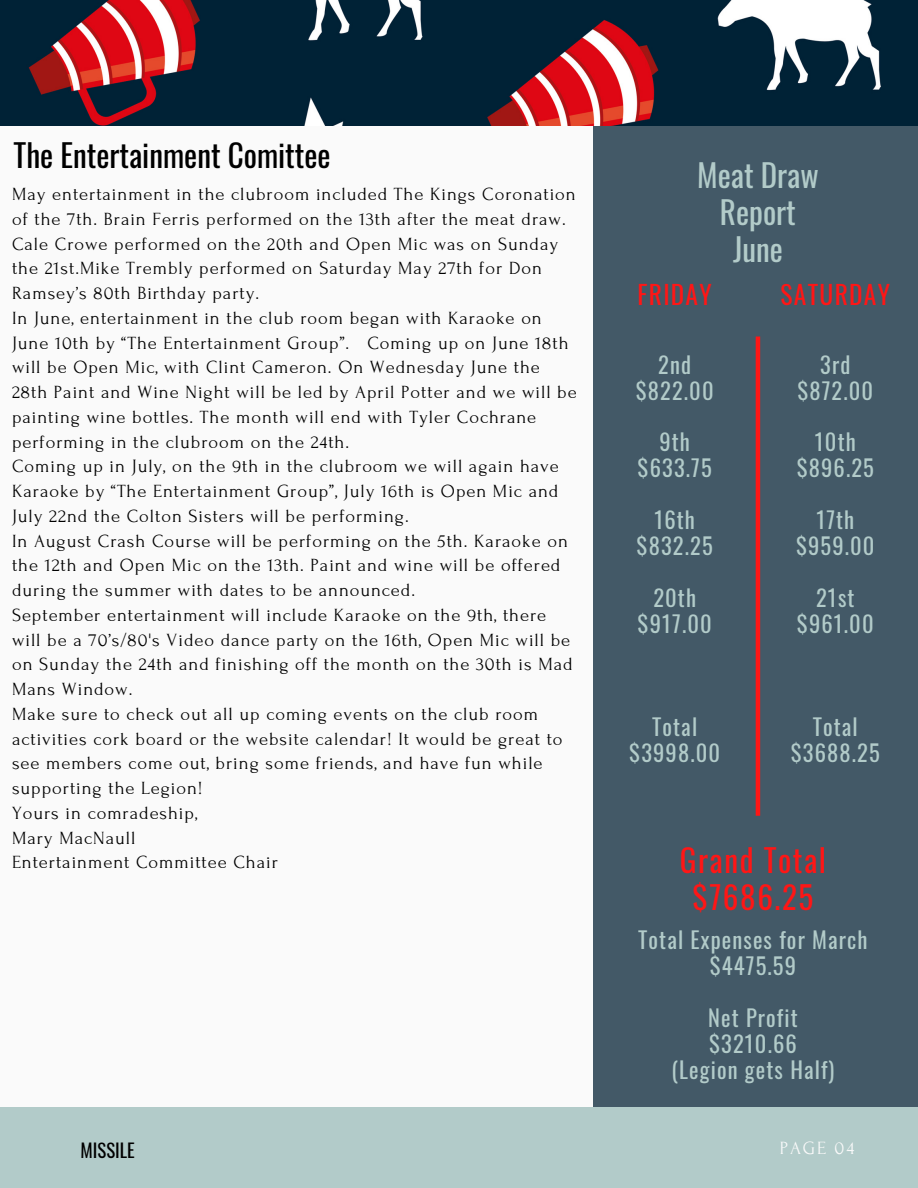
<style>
.page{position:relative;width:918px;height:1188px;background:#fafafa}
.page>*{position:absolute;margin:0;border:0;box-sizing:border-box;transform-origin:0 0}
.t1{font:31.2px "Oswald";color:#000}
.t2{font:31.2px/37.2px "Oswald";color:#b2cbc9;text-align:center}
.t3{font:31.2px "Oswald";letter-spacing:.05em;color:#ff1616}
.t4{font:25.5px "Oswald";letter-spacing:.05em;color:#ff1616}
.t5{font:22.5px "Oswald";letter-spacing:.05em;color:#b2cbc9}
.t6{font:18.75px "Oswald";color:#000}
.t7{font:18.6px/24.8px "Forum";letter-spacing:.05em;color:#000}
.t8{font:18.6px "Forum";letter-spacing:.1em;color:#fafafa}
</style>
<div class="page">
<div style="left:594px;top:104px;width:324px;height:1024px;background:#435967"></div>
<div style="left:0;top:1107px;width:918px;height:81px;background:#b2cbc9"></div>
<img style="left:0;top:0;width:918px;height:126px">
<hr style="left:756px;top:337px;width:4px;height:479px;background:#ff1616">
<p class="t1" style="left:14px;top:131px;width:319px">The Entertainment Comittee</p>
<p class="t7" style="left:12px;top:182px;width:565px">May entertainment in the clubroom included The Kings Coronation of the 7th. Brain Ferris performed on the 13th after the meat draw.<br>Cale Crowe performed on the 20th and Open Mic was on Sunday the 21st.Mike Trembly performed on Saturday May 27th for Don Ramsey’s 80th Birthday party.</p>
<p class="t7" style="left:12px;top:306px;width:566px">In June, entertainment in the club room began with Karaoke on June 10th by “The Entertainment Group”. Coming up on June 18th will be Open Mic, with Clint Cameron. On Wednesday June the 28th Paint and Wine Night will be led by April Potter and we will be painting wine bottles. The month will end with Tyler Cochrane performing in the clubroom on the 24th.</p>
<p class="t7" style="left:12px;top:454px;width:548px;text-align:justify">Coming up in July, on the 9th in the clubroom we will again have Karaoke by “The Entertainment Group”, July 16th is Open Mic and July 22nd the Colton Sisters will be performing.</p>
<p class="t7" style="left:12px;top:529px;width:557px">In August Crash Course will be performing on the 5th. Karaoke on the 12th and Open Mic on the 13th. Paint and wine will be offered during the summer with dates to be announced.</p>
<p class="t7" style="left:12px;top:603px;width:562px">September entertainment will include Karaoke on the 9th, there will be a 70’s/80's Video dance party on the 16th, Open Mic will be on Sunday the 24th and finishing off the month on the 30th is Mad Mans Window.</p>
<p class="t7" style="left:12px;top:702px;width:552px">Make sure to check out all up coming events on the club room activities cork board or the website calendar! It would be great to see members come out, bring some friends, and have fun while supporting the Legion!</p>
<p class="t7" style="left:12px;top:801px;width:187px">Yours in comradeship,</p>
<p class="t7" style="left:12px;top:826px;width:125px">Mary MacNaull</p>
<p class="t7" style="left:12px;top:850px;width:267px">Entertainment Committee Chair</p>
<p class="t2" style="left:697px;top:155px;width:123px">Meat Draw<br>Report</p>
<p class="t2" style="left:733px;top:229px;width:51px">June</p>
<p class="t4" style="left:781px;top:275px;width:111px">SATURDAY</p>
<p class="t4" style="left:638px;top:275px;width:76px">FRIDAY</p>
<p class="t5" style="left:658px;top:347px;width:34px">2nd</p>
<p class="t5" style="left:636px;top:373px;width:79px">$822.00</p>
<p class="t5" style="left:659px;top:425px;width:32px">9th</p>
<p class="t5" style="left:638px;top:450px;width:76px">$633.75</p>
<p class="t5" style="left:654px;top:502px;width:42px">16th</p>
<p class="t5" style="left:637px;top:528px;width:78px">$832.25</p>
<p class="t5" style="left:653px;top:580px;width:44px">20th</p>
<p class="t5" style="left:638px;top:606px;width:76px">$917.00</p>
<p class="t5" style="left:652px;top:709px;width:46px">Total</p>
<p class="t5" style="left:629px;top:735px;width:92px">$3998.00</p>
<p class="t5" style="left:820px;top:347px;width:32px">3rd</p>
<p class="t5" style="left:797px;top:373px;width:77px">$872.00</p>
<p class="t5" style="left:815px;top:425px;width:42px">10th</p>
<p class="t5" style="left:797px;top:450px;width:79px">$896.25</p>
<p class="t5" style="left:816px;top:502px;width:39px">17th</p>
<p class="t5" style="left:796px;top:528px;width:80px">$959.00</p>
<p class="t5" style="left:816px;top:580px;width:40px">21st</p>
<p class="t5" style="left:797px;top:606px;width:78px">$961.00</p>
<p class="t5" style="left:813px;top:709px;width:46px">Total</p>
<p class="t5" style="left:791px;top:735px;width:91px">$3688.25</p>
<p class="t3" style="left:680px;top:836px;width:148px">Grand Total</p>
<p class="t3" style="left:693px;top:873px;width:122px">$7686.25</p>
<p class="t5" style="left:638px;top:922px;width:231px">Total Expenses for March</p>
<p class="t5" style="left:710px;top:948px;width:88px">$4475.59</p>
<p class="t5" style="left:708px;top:1000px;width:91px">Net Profit</p>
<p class="t5" style="left:709px;top:1026px;width:89px">$3210.66</p>
<p class="t5" style="left:671px;top:1052px;width:165px">(Legion gets Half)</p>
<p class="t6" style="left:81px;top:1136px;width:56px">MISSILE</p>
<p class="t8" style="left:780px;top:1138px;width:76px">PAGE 04</p>
</div>
